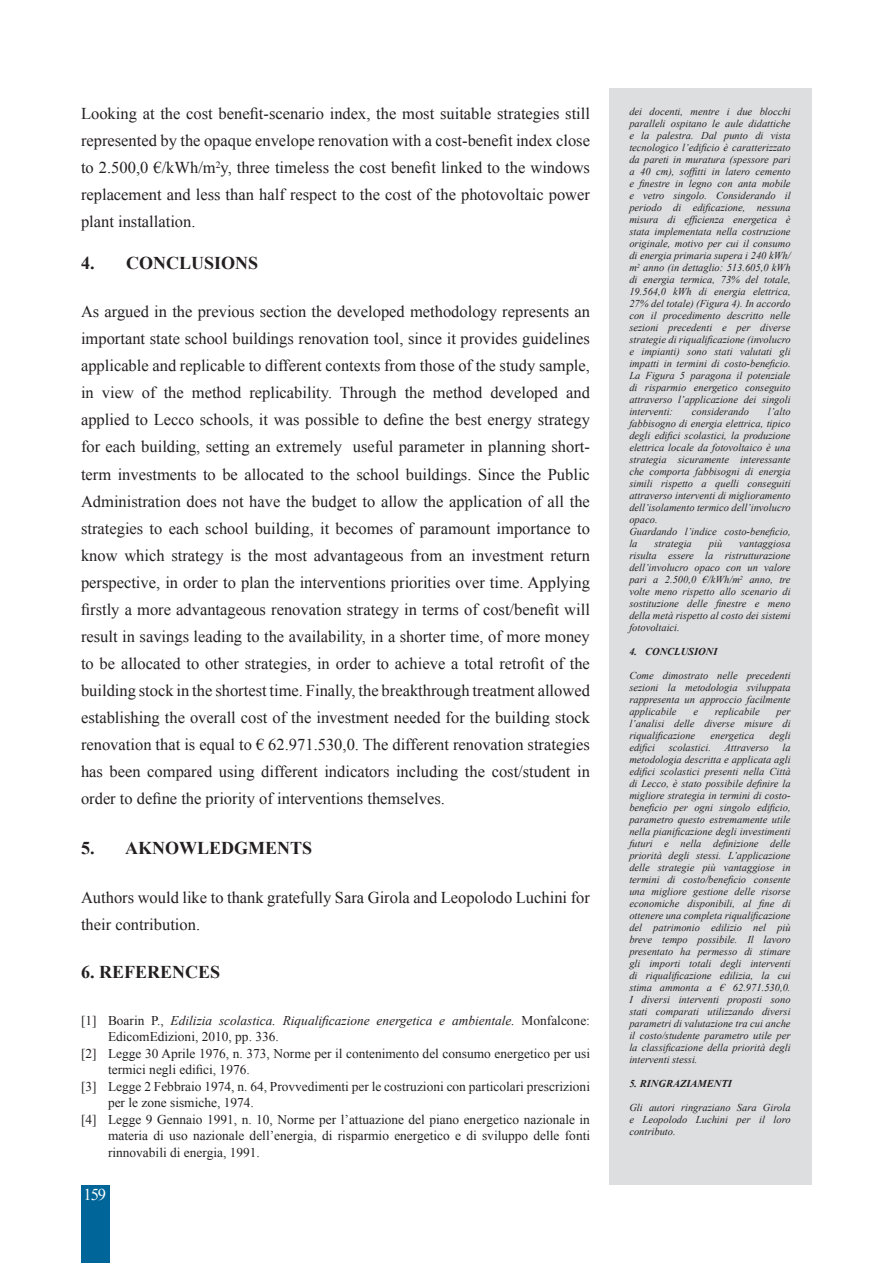
<style>
.page{position:relative;width:893px;height:1263px;background:#fff}
.page>*{position:absolute;margin:0;border:0;box-sizing:border-box;transform-origin:0 0}
.t1{font:700 18px "Times New Roman";color:#231f20}
.t2{font:16.5px/27px "Times New Roman";color:#231f20;text-align:justify}
.t3{font:16.5px "Times New Roman";color:#fff}
.t4{font:13.35px/16.5px "Times New Roman";color:#231f20}
.t5{font:italic 13.35px/16.5px "Times New Roman";color:#231f20}
.t6{font:italic 10.5px/12px "Times New Roman";color:#231f20;text-align:justify}
.t7{font:italic 700 10.5px "Times New Roman";color:#231f20}
.s1{font-style:normal}
</style>
<div class="page">
<div style="left:609px;top:88px;width:203px;height:1097px;background:#dddee0"></div>
<div style="left:81px;top:1185px;width:28px;height:78px;background:#069"></div>
<p class="t2" style="left:81px;top:100px;width:510px">Looking at the cost benefit-scenario index, the most suitable strategies still represented by the opaque envelope renovation with a cost-benefit index close to 2.500,0 €/kWh/m<sup>2</sup>y, three timeless the cost benefit linked to the windows replacement and less than half respect to the cost of the photovoltaic power plant installation.</p>
<p class="t1" style="left:81px;top:250px;width:179px">4. CONCLUSIONS</p>
<p class="t2" style="left:81px;top:298px;width:510px">As argued in the previous section the developed methodology represents an important state school buildings renovation tool, since it provides guidelines applicable and replicable to different contexts from those of the study sample, in view of the method replicability. Through the method developed and applied to Lecco schools, it was possible to define the best energy strategy for each building, setting an extremely useful parameter in planning short&shy;term investments to be allocated to the school buildings. Since the Public Administration does not have the budget to allow the application of all the strategies to each school building, it becomes of paramount importance to know which strategy is the most advantageous from an investment return perspective, in order to plan the interventions priorities over time. Applying firstly a more advantageous renovation strategy in terms of cost/benefit will result in savings leading to the availability, in a shorter time, of more money to be allocated to other strategies, in order to achieve a total retrofit of the building stock in the shortest time. Finally, the breakthrough treatment allowed establishing the overall cost of the investment needed for the building stock renovation that is equal to € 62.971.530,0. The different renovation strategies has been compared using different indicators including the cost/student in order to define the priority of interventions themselves.</p>
<p class="t1" style="left:81px;top:835px;width:233px">5. AKNOWLEDGMENTS</p>
<p class="t2" style="left:81px;top:883px;width:510px">Authors would like to thank gratefully Sara Girola and Leopolodo Luchini for their contribution.</p>
<p class="t1" style="left:81px;top:960px;width:141px">6. REFERENCES</p>
<p class="t5" style="left:108px;top:1012px;width:483px;text-indent:-27px"><span class="s1">[1] Boarin P.,</span> Edilizia scolastica. Riqualificazione energetica e ambientale. <span class="s1">Monfalcone:<br>EdicomEdizioni, 2010, pp. 336.</span></p>
<p class="t4" style="left:108px;top:1045px;width:484px;text-indent:-27px">[2] Legge 30 Aprile 1976, n. 373, Norme per il contenimento del consumo energetico per usi termici negli edifici, 1976.</p>
<p class="t4" style="left:108px;top:1078px;width:484px;text-indent:-27px">[3] Legge 2 Febbraio 1974, n. 64, Provvedimenti per le costruzioni con particolari prescrizioni per le zone sismiche, 1974.</p>
<p class="t4" style="left:108px;top:1111px;width:484px;text-align:justify;text-indent:-27px">[4] Legge 9 Gennaio 1991, n. 10, Norme per l’attuazione del piano energetico nazionale in materia di uso nazionale dell’energia, di risparmio energetico e di sviluppo delle fonti rinnovabili di energia, 1991.</p>
<h2 class="t3" style="left:84px;top:1184px;width:24px">159</h2>
<p class="t6" style="left:629px;top:106px;width:163px">dei docenti, mentre i due blocchi paralleli ospitano le aule didattiche e la palestra. Dal punto di vista tecnologico l’edificio è caratterizzato da pareti in muratura (spessore pari a 40 cm), soffitti in latero cemento e finestre in legno con anta mobile e vetro singolo. Considerando il periodo di edificazione, nessuna misura di efficienza energetica è stata implementata nella costruzione originale, motivo per cui il consumo di energia primaria supera i 240 kWh/ m<sup>2</sup> anno (in dettaglio: 513.605,0 kWh di energia termica, 73% del totale, 19.564,0 kWh di energia elettrica, 27% del totale) (Figura 4). In accordo con il procedimento descritto nelle sezioni precedenti e per diverse strategie di riqualificazione (involucro e impianti) sono stati valutati gli impatti in termini di costo-beneficio.<br>La Figura 5 paragona il potenziale di risparmio energetico conseguito attraverso l’applicazione dei singoli interventi:</p>
<p class="t6" style="left:629px;top:406px;width:163px;text-indent:139px">l’alto fabbisogno di energia elettrica, tipico degli edifici scolastici, la produzione elettrica locale da fotovoltaico è una strategia sicuramente interessante che comporta fabbisogni di energia simili rispetto a quelli conseguiti attraverso interventi di miglioramento dell’isolamento termico dell’involucro opaco.</p>
<p class="t6" style="left:629px;top:526px;width:163px">Guardando l’indice costo-beneficio, la</p>
<p class="t6" style="left:692px;top:406px;width:59px">considerando</p>
<p class="t6" style="left:654px;top:538px;width:39px">strategia</p>
<p class="t6" style="left:709px;top:538px;width:15px">più</p>
<p class="t6" style="left:629px;top:538px;width:163px;text-indent:110px">vantaggiosa risulta essere la ristrutturazione dell’involucro opaco con un valore pari a 2.500,0 €/kWh/m<sup>2</sup> anno, tre volte meno rispetto allo scenario di sostituzione delle finestre e meno della metà rispetto al costo dei sistemi fotovoltaici.</p>
<p class="t7" style="left:629px;top:644px;width:90px">4. CONCLUSIONI</p>
<p class="t6" style="left:629px;top:670px;width:163px">Come dimostrato nelle precedenti sezioni la metodologia sviluppata rappresenta un approccio facilmente applicabile</p>
<p class="t6" style="left:693px;top:706px;width:6px">e</p>
<p class="t6" style="left:715px;top:706px;width:47px">replicabile</p>
<p class="t6" style="left:629px;top:706px;width:163px;text-indent:147px">per l’analisi delle diverse misure di riqualificazione</p>
<p class="t6" style="left:710px;top:730px;width:45px">energetica</p>
<p class="t6" style="left:770px;top:730px;width:23px">degli</p>
<p class="t6" style="left:629px;top:742px;width:163px;text-indent:153px">la metodologia descritta e applicata agli edifici scolastici presenti nella Città di Lecco, è stato possibile definire la migliore strategia in termini di costo&shy;beneficio per ogni singolo edificio, parametro questo estremamente utile nella pianificazione degli investimenti futuri e nella definizione delle priorità degli stessi. L’applicazione delle strategie più vantaggiose in termini di costo/beneficio consente una migliore gestione delle risorse economiche disponibili, al fine di ottenere una completa riqualificazione del patrimonio edilizio nel più breve tempo possibile. Il lavoro presentato ha permesso di stimare gli importi totali degli interventi di riqualificazione edilizia, la cui stima ammonta a € 62.971.530,0.<br>I diversi interventi proposti sono stati comparati utilizzando diversi parametri di valutazione tra cui anche il costo/studente parametro utile per la classificazione della priorità degli interventi stessi.</p>
<p class="t7" style="left:629px;top:1076px;width:104px">5. RINGRAZIAMENTI</p>
<p class="t6" style="left:629px;top:1102px;width:163px">Gli autori ringraziano Sara Girola e Leopolodo Luchini per il loro contributo.</p>
<p class="t6" style="left:629px;top:742px;width:27px">edifici</p>
<p class="t6" style="left:669px;top:742px;width:44px">scolastici.</p>
<p class="t6" style="left:724px;top:742px;width:46px">Attraverso</p>
</div>
